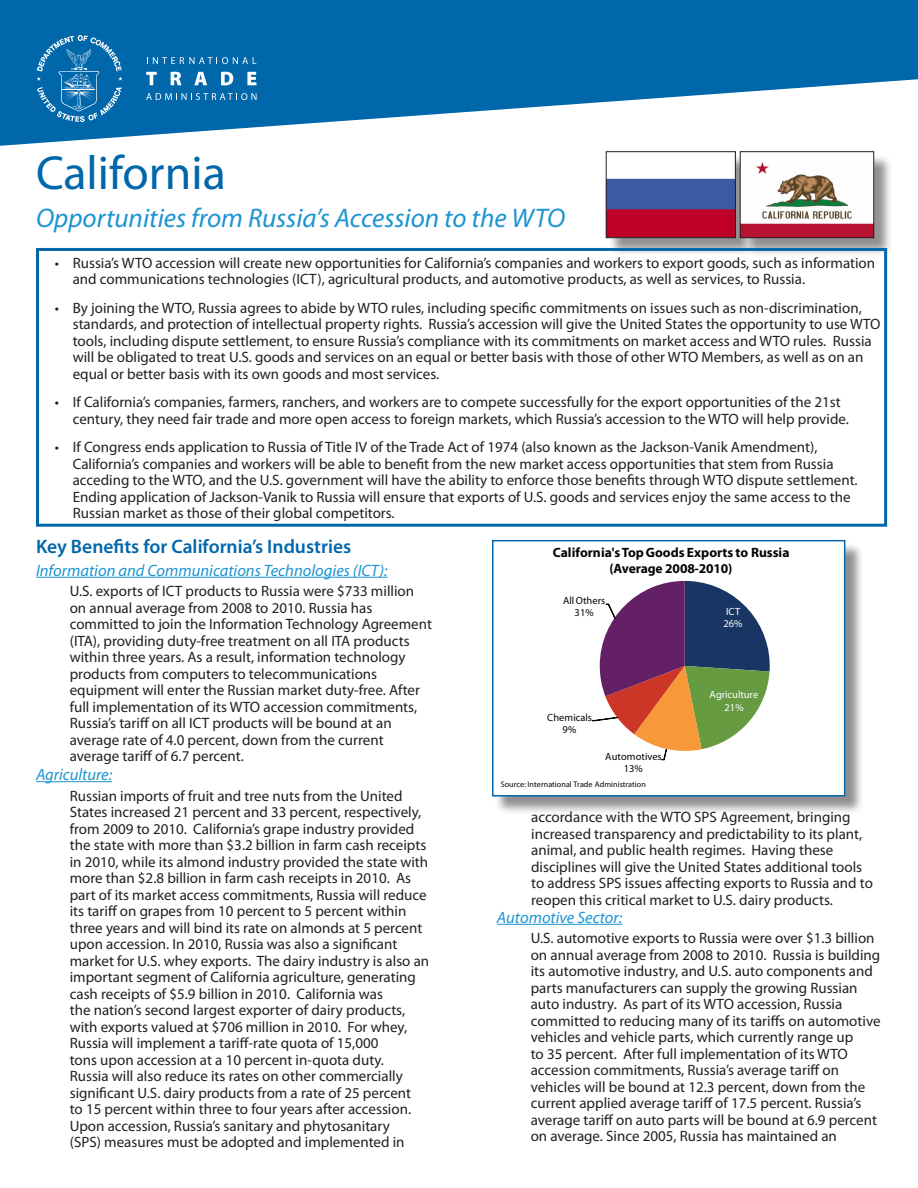
<style>
.page{position:relative;width:918px;height:1188px;background:#fff}
.page>*{position:absolute;margin:0;border:0;box-sizing:border-box;transform-origin:0 0}
.State_Name{font:48px "Myriad Pro";color:#0067aa}
.t1{font:italic 27px "Myriad Pro";color:#1c94d2}
.Heading_2{font:600 19.5px "Myriad Pro";color:#0067aa}
.Heading_3{font:italic 16.5px "Myriad Pro";color:#1c94d2}
.Heading_4{font:15px/16.5px "Myriad Pro";color:#231f20}
.t2{font:700 13.5px/16.6px "Myriad Pro";letter-spacing:-.005em;color:#050504;text-align:center}
.t3{font:10.5px/12.3px "Myriad Pro";letter-spacing:.005em;color:#050504;text-align:center}
.t4{font:10.5px/12.3px "Myriad Pro";letter-spacing:.005em;color:#fff}
.t5{font:8.1px "Myriad Pro";letter-spacing:.005em;color:#050504}
</style>
<div class="page">
<svg style="left:0;top:0;width:918px;height:146px"></svg>
<svg style="left:37px;top:35px;width:85px;height:87px;background:#237bb5"></svg>
<svg style="left:147px;top:57px;width:109px;height:7px"></svg>
<svg style="left:146px;top:72px;width:11px;height:13px"></svg>
<svg style="left:171px;top:72px;width:10px;height:13px"></svg>
<svg style="left:194px;top:72px;width:13px;height:13px"></svg>
<svg style="left:221px;top:72px;width:12px;height:13px"></svg>
<svg style="left:247px;top:72px;width:9px;height:13px"></svg>
<svg style="left:146px;top:93px;width:110px;height:7px"></svg>
<div style="left:494px;top:542px;width:370px;height:273px;background:#231f20;opacity:.5"></div>
<div style="left:493px;top:541px;width:352px;height:255px;background:#fff"></div>
<svg style="left:592px;top:581px;width:178px;height:179px"></svg>
<div style="left:492px;top:540px;width:353px;height:256px;border:2px solid #0067aa"></div>
<div style="left:608px;top:154px;width:146px;height:102px;background:#231f20;opacity:.5"></div>
<img style="left:608px;top:154px;width:126px;height:82px">
<div style="left:606px;top:152px;width:130px;height:86px;border:1px solid #231f20"></div>
<div style="left:742px;top:154px;width:150px;height:102px;background:#231f20;opacity:.5"></div>
<img style="left:742px;top:154px;width:130px;height:82px">
<div style="left:740px;top:152px;width:134px;height:86px;border:1px solid #231f20"></div>
<div style="left:36px;top:248px;width:851px;height:279px;border:3px solid #0067aa"></div>
<hr style="left:36px;top:577px;width:352px;height:1px;background:#1c94d2">
<hr style="left:36px;top:781px;width:76px;height:1px;background:#1c94d2">
<hr style="left:497px;top:924px;width:125px;height:1px;background:#1c94d2">
<p class="State_Name" style="left:36px;top:143px;width:191px">California</p>
<p class="t1" style="left:36px;top:202px;width:531px">Opportunities from Russia’s Accession to the WTO</p>
<p class="Heading_4" style="left:73px;top:254px;width:804px;text-indent:-18px">• Russia’s WTO accession will create new opportunities for California’s companies and workers to export goods, such as information and communications technologies (ICT), agricultural products, and automotive products, as well as services, to Russia.</p>
<p class="Heading_4" style="left:73px;top:299px;width:809px;text-indent:-18px">• By joining the WTO, Russia agrees to abide by WTO rules, including specific commitments on issues such as non-discrimination, standards, and protection of intellectual property rights. Russia’s accession will give the United States the opportunity to use WTO tools, including dispute settlement, to ensure Russia’s compliance with its commitments on market access and WTO rules. Russia will be obligated to treat U.S. goods and services on an equal or better basis with those of other WTO Members, as well as on an equal or better basis with its own goods and most services.</p>
<p class="Heading_4" style="left:73px;top:394px;width:778px;text-indent:-18px">• If California’s companies, farmers, ranchers, and workers are to compete successfully for the export opportunities of the 21st century, they need fair trade and more open access to foreign markets, which Russia’s accession to the WTO will help provide.</p>
<p class="Heading_4" style="left:73px;top:439px;width:786px;text-indent:-18px">• If Congress ends application to Russia of Title IV of the Trade Act of 1974 (also known as the Jackson-Vanik Amendment), California’s companies and workers will be able to benefit from the new market access opportunities that stem from Russia acceding to the WTO, and the U.S. government will have the ability to enforce those benefits through WTO dispute settlement.<br>Ending application of Jackson-Vanik to Russia will ensure that exports of U.S. goods and services enjoy the same access to the Russian market as those of their global competitors.</p>
<p class="Heading_2" style="left:36px;top:534px;width:317px">Key Benefits for California’s Industries</p>
<p class="Heading_3" style="left:36px;top:560px;width:353px">Information and Communications Technologies (ICT):</p>
<p class="Heading_4" style="left:70px;top:583px;width:364px">U.S. exports of ICT products to Russia were $733 million on annual average from 2008 to 2010. Russia has committed to join the Information Technology Agreement (ITA), providing duty-free treatment on all ITA products within three years. As a result, information technology products from computers to telecommunications equipment will enter the Russian market duty-free. After full implementation of its WTO accession commitments, Russia’s tariff on all ICT products will be bound at an average rate of 4.0 percent, down from the current average tariff of 6.7 percent.</p>
<p class="Heading_3" style="left:36px;top:764px;width:78px">Agriculture:</p>
<p class="Heading_4" style="left:70px;top:787px;width:361px">Russian imports of fruit and tree nuts from the United States increased 21 percent and 33 percent, respectively, from 2009 to 2010. California’s grape industry provided the state with more than $3.2 billion in farm cash receipts in 2010, while its almond industry provided the state with more than $2.8 billion in farm cash receipts in 2010. As part of its market access commitments, Russia will reduce its tariff on grapes from 10 percent to 5 percent within three years and will bind its rate on almonds at 5 percent upon accession. In 2010, Russia was also a significant market for U.S. whey exports. The dairy industry is also an important segment of California agriculture, generating cash receipts of $5.9 billion in 2010. California was<br>the nation’s second largest exporter of dairy products, with exports valued at $706 million in 2010. For whey, Russia will implement a tariff-rate quota of 15,000<br>tons upon accession at a 10 percent in-quota duty.<br>Russia will also reduce its rates on other commercially significant U.S. dairy products from a rate of 25 percent<br>to 15 percent within three to four years after accession.<br>Upon accession, Russia’s sanitary and phytosanitary<br>(SPS) measures must be adopted and implemented in</p>
<p class="t2" style="left:553px;top:543px;width:238px">California'sTopGoods Exports to Russia (Average 2008-2010)</p>
<p class="t3" style="left:563px;top:594px;width:44px">AllOthers<br>31%</p>
<p class="t3" style="left:547px;top:711px;width:46px">Chemicals<br>9%</p>
<p class="t3" style="left:605px;top:750px;width:58px">Automotives<br>13%</p>
<p class="t5" style="left:501px;top:779px;width:147px">Source: International Trade Administration</p>
<p class="t4" style="left:723px;top:605px;width:21px">ICT<br>26%</p>
<p class="t4" style="left:709px;top:689px;width:50px;text-align:center">Agriculture<br>21%</p>
<p class="Heading_4" style="left:531px;top:808px;width:343px">accordance with the WTO SPS Agreement, bringing increased transparency and predictability to its plant, animal, and public health regimes. Having these disciplines will give the United States additional tools to address SPS issues affecting exports to Russia and to reopen this critical market to U.S. dairy products.</p>
<p class="Heading_3" style="left:497px;top:907px;width:127px">Automotive Sector:</p>
<p class="Heading_4" style="left:531px;top:930px;width:351px">U.S. automotive exports to Russia were over $1.3 billion on annual average from 2008 to 2010. Russia is building its automotive industry, and U.S. auto components and parts manufacturers can supply the growing Russian auto industry. As part of its WTO accession, Russia committed to reducing many of its tariffs on automotive vehicles and vehicle parts, which currently range up<br>to 35 percent. After full implementation of its WTO accession commitments, Russia’s average tariff on vehicles will be bound at 12.3 percent, down from the current applied average tariff of 17.5 percent. Russia’s average tariff on auto parts will be bound at 6.9 percent on average. Since 2005, Russia has maintained an</p>
</div>
